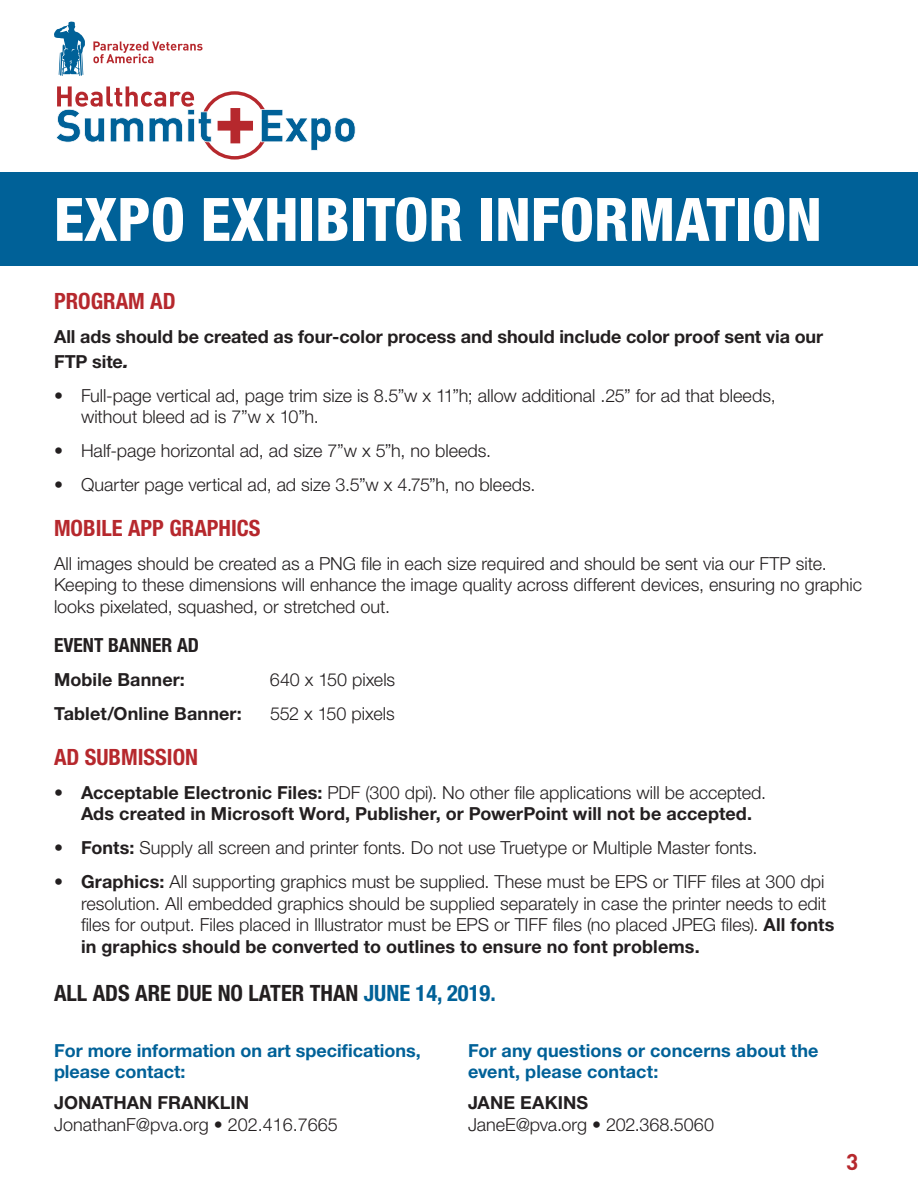
<style>
.page{position:relative;width:918px;height:1188px;background:#fff}
.page>*{position:absolute;margin:0;border:0;box-sizing:border-box;transform-origin:0 0}
.t1{font:800 condensed 60px "Helvetica Neue";color:#fff}
.t2{font:700 condensed 22.5px "Helvetica Neue";color:#b6282d}
.existing_exhibitors{font:700 condensed 22.5px "Helvetica Neue";color:#231f20}
.t3{font:700 22.5px "DINOT";color:#b6282d}
.t4{font:700 condensed 19.5px "Helvetica Neue";color:#231f20}
.existing_exhibitors-2{font:300 18px/21.6px "Helvetica Neue";color:#231f20}
.existing_exhibitors-3{font:700 18px/21.6px "Helvetica Neue";color:#231f20}
.existing_exhibitors-4{font:700 18px/21.6px "Helvetica Neue";color:#006198}
.s1{font-weight:800;font-style:italic}
.s2{font-weight:300}
.s3{font-weight:700}
.s4{color:#006198}
</style>
<div class="page">
<svg style="left:54px;top:22px;width:31px;height:54px"></svg>
<svg style="left:93px;top:41px;width:110px;height:22px"></svg>
<svg style="left:56px;top:86px;width:300px;height:74px"></svg>
<div style="left:0;top:172px;width:918px;height:93px;background:#006198"></div>
<p class="t1" style="left:54px;top:182px;width:769px">EXPO EXHIBITOR INFORMATION</p>
<p class="t2" style="left:54px;top:287px;width:123px">PROGRAM AD</p>
<p class="existing_exhibitors-3" style="left:54px;top:325px;width:771px">All ads should be created as four-color process and should include color proof sent via our</p>
<p class="existing_exhibitors-3" style="left:54px;top:350px;width:76px">FTP site<span class="s1">.</span></p>
<p class="existing_exhibitors-2" style="left:81px;top:384px;width:696px;text-indent:-27px">• Full-page vertical ad, page trim size is 8.5”w x 11”h; allow additional .25” for ad that bleeds, without bleed ad is 7”w x 10”h.</p>
<p class="existing_exhibitors-2" style="left:54px;top:439px;width:439px">• Half-page horizontal ad, ad size 7”w x 5”h, no bleeds.</p>
<p class="existing_exhibitors-2" style="left:54px;top:473px;width:483px">• Quarter page vertical ad, ad size 3.5”w x 4.75”h, no bleeds.</p>
<p class="t2" style="left:54px;top:514px;width:208px">MOBILE APP GRAPHICS</p>
<p class="existing_exhibitors-2" style="left:54px;top:552px;width:810px">All images should be created as a PNG file in each size required and should be sent via our FTP site.<br>Keeping to these dimensions will enhance the image quality across different devices, ensuring no graphic looks pixelated, squashed, or stretched out.</p>
<p class="t4" style="left:54px;top:633px;width:147px">EVENT BANNER AD</p>
<p class="existing_exhibitors-3" style="left:54px;top:668px;width:132px">Mobile Banner:</p>
<p class="existing_exhibitors-2" style="left:270px;top:668px;width:127px">640 x 150 pixels</p>
<p class="existing_exhibitors-3" style="left:54px;top:702px;width:189px">Tablet/Online Banner:</p>
<p class="existing_exhibitors-2" style="left:270px;top:702px;width:126px">552 x 150 pixels</p>
<p class="t2" style="left:54px;top:743px;width:146px">AD SUBMISSION</p>
<p class="existing_exhibitors-3" style="left:81px;top:781px;width:687px;text-indent:-27px"><span class="s2">•</span> Acceptable Electronic Files: <span class="s2">PDF (300 dpi). No other file applications will be accepted.<br></span>Ads created in Microsoft Word, Publisher, or PowerPoint will not be accepted.</p>
<p class="existing_exhibitors-2" style="left:54px;top:836px;width:705px"><span class="s3">• Fonts:</span> Supply all screen and printer fonts. Do not use Truetype or Multiple Master fonts.</p>
<p class="existing_exhibitors-2" style="left:81px;top:870px;width:755px;text-indent:-27px">• <span class="s3">Graphics:</span> All supporting graphics must be supplied. These must be EPS or TIFF files at 300 dpi resolution. All embedded graphics should be supplied separately in case the printer needs to edit files for output. Files placed in Illustrator must be EPS or TIFF files (no placed JPEG files). <span class="s3">All fonts in graphics should be converted to outlines to ensure no font problems.</span></p>
<p class="existing_exhibitors" style="left:54px;top:980px;width:443px">ALL ADS ARE DUE NO LATER THAN <span class="s4">JUNE 14, 2019.</span></p>
<p class="existing_exhibitors-4" style="left:54px;top:1039px;width:368px">For more information on art specifications, please contact:</p>
<p class="existing_exhibitors-3" style="left:54px;top:1092px;width:197px">JONATHAN FRANKLIN</p>
<p class="existing_exhibitors-2" style="left:54px;top:1113px;width:285px">JonathanF@pva.org • 202.416.7665</p>
<p class="existing_exhibitors-4" style="left:468px;top:1039px;width:352px">For any questions or concerns about the event, please contact:</p>
<p class="existing_exhibitors-3" style="left:468px;top:1092px;width:122px">JANE EAKINS</p>
<p class="existing_exhibitors-2" style="left:468px;top:1113px;width:248px">JaneE@pva.org • 202.368.5060</p>
<p class="t3" style="left:846px;top:1147px;width:14px">3</p>
</div>
